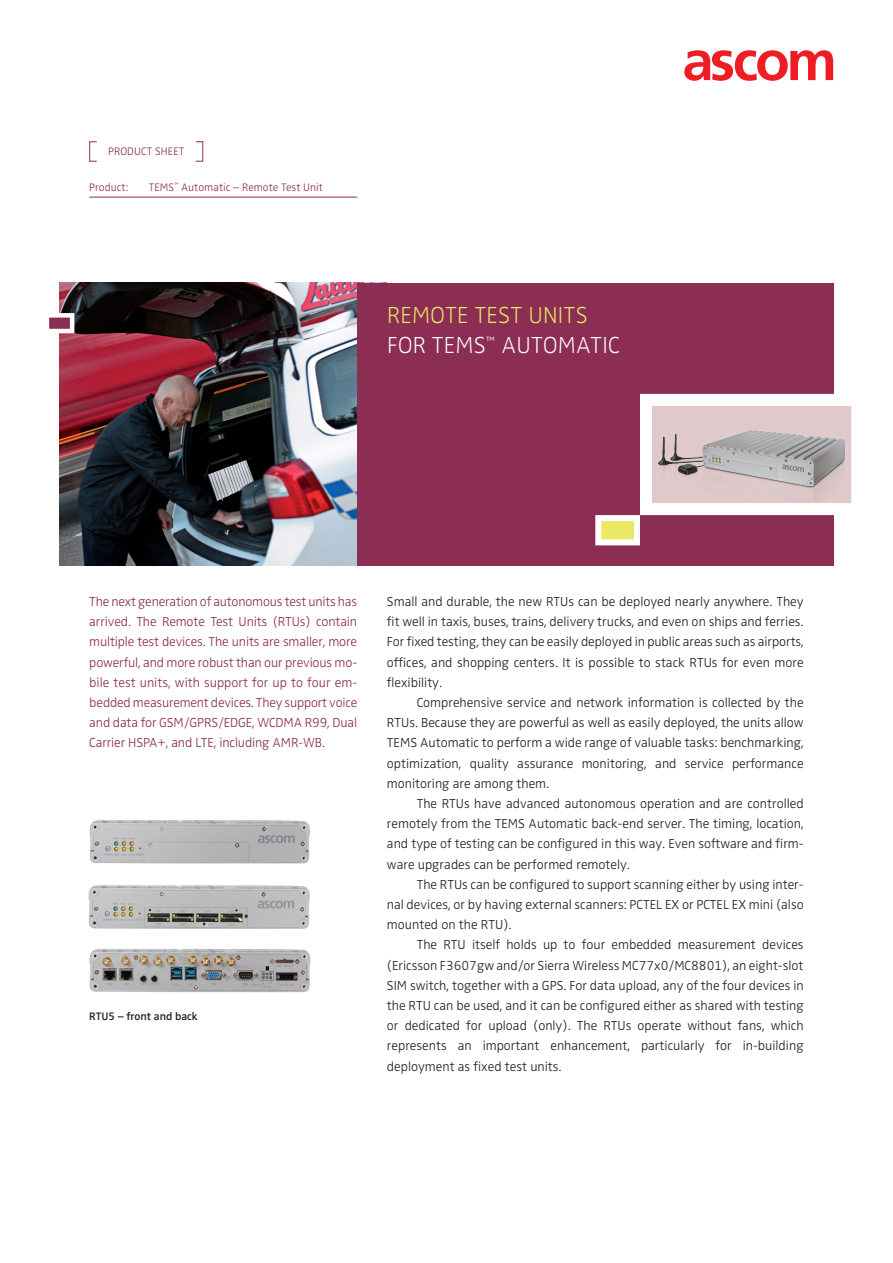
<style>
.page{position:relative;width:893px;height:1263px;background:#fff}
.page>*{position:absolute;margin:0;border:0;box-sizing:border-box;transform-origin:0 0}
.t1{font:200 24px/30.3px "Ascom Zwo";letter-spacing:.01em;color:#eae964}
.t2{font:200 24px "Ascom Zwo";color:#fff}
.t3{font:300 13.5px/20.2px "Ascom Zwo";color:#231f20;text-align:justify}
.t4{font:300 13.5px/20.2px "Ascom Zwo";letter-spacing:-.01em;color:#8c2e53;text-align:justify}
.t5{font:300 11.25px "Ascom Zwo";letter-spacing:.005em;color:#8c2e53}
.t6{font:600 11.25px "Ascom Zwo";color:#231f20}
.s1{color:#fff}
</style>
<div class="page">
<svg style="left:684px;top:50px;width:149px;height:31px"></svg>
<img style="left:89px;top:820px;width:221px;height:44px">
<img style="left:88px;top:885px;width:222px;height:44px">
<img style="left:60px;top:283px;width:297px;height:283px">
<div style="left:357px;top:283px;width:476px;height:283px;background:#8c2e53"></div>
<hr style="left:89px;top:197px;width:268px;height:1px;background:#8c2e53">
<div style="left:89px;top:141px;width:8px;height:21px;border:1px solid #8c2e53"></div>
<div style="left:195px;top:141px;width:8px;height:21px;border:1px solid #8c2e53"></div>
<div style="left:45px;top:313px;width:29px;height:20px;background:#8c2e53;border:4px solid #fff"></div>
<img style="left:653px;top:408px;width:197px;height:94px">
<div style="left:640px;top:394px;width:223px;height:121px;border:12px solid #fff"></div>
<div style="left:595px;top:515px;width:45px;height:30px;background:#eae964;border:6px solid #fff"></div>
<img style="left:89px;top:949px;width:221px;height:44px">
<p class="t5" style="left:108px;top:145px;width:78px">product sheet</p>
<p class="t5" style="left:89px;top:180px;width:51px">Product: TE</p>
<p class="t5" style="left:160px;top:180px;width:165px">MS <sup>™</sup> Automatic – Remote Test U nit</p>
<h1 class="t1" style="left:387px;top:300px;width:202px">REMOTE TEST UNITS<br><span class="s1">FOR TEMS</span><sup>™</sup> <span class="s1">AUTOM</span></h1>
<h1 class="t2" style="left:576px;top:332px;width:45px">ATIC</h1>
<p class="t4" style="left:89px;top:591px;width:269px">The next generation of autonomous test units has arrived. The Remote Test U nits (RTU s) contain multiple test devices. The units are smaller, more powerful, and more robust than our previous mo&shy;bile test units, with support for up to four em&shy;bedded measurement devices. They support voice and data for GSM/GPRS/EDGE, WCDMA R99, Dual Carrier HSPA+, and LTE, including AMR-WB.</p>
<p class="t3" style="left:387px;top:591px;width:418px">Small and durable, the new RTUs can be deployed nearly anywhere. They fit well in taxis, buses, trains, delivery trucks, and even on ships and ferries.<br>For fixed testing, they can be easily deployed in public areas such as airports, offices, and shopping centers. It is possible to stack RTUs for even more flexibility.</p>
<p class="t3" style="left:387px;top:692px;width:418px;text-indent:30px">Comprehensive service and network information is collected by the RTUs. Because they are powerful as well as easily deployed, the units allow TEMS Automatic to perform a wide range of valuable tasks: benchmarking, optimization, quality assurance monitoring, and service performance monitoring are among them.</p>
<p class="t3" style="left:387px;top:793px;width:418px;text-indent:30px">The RTUs have advanced autonomous operation and are controlled remotely from the TEMS Automatic back-end server. The timing, location, and type of testing can be configured in this way. Even software and firm&shy;ware upgrades can be performed remotely.</p>
<p class="t3" style="left:387px;top:874px;width:418px;text-indent:30px">The RTUs can be configured to support scanning either by using inter&shy;nal devices, or by having external scanners: PCTE</p>
<p class="t3" style="left:656px;top:894px;width:48px">L EX or PCTE</p>
<p class="t3" style="left:723px;top:894px;width:82px">L EX mini (also</p>
<p class="t6" style="left:89px;top:1010px;width:110px">RTU5 – front and back</p>
<p class="t3" style="left:417px;top:914px;width:96px;text-indent:-30px">mounted on the RTU).<br>The RTU</p>
<p class="t3" style="left:387px;top:935px;width:418px;text-indent:85px">itself holds up to four embedded measurement devices (Ericsson F3607gw and/or Sierra Wireless MC77x0/MC8801), an eight-slot SIM switch, together with a GPS. For data upload, any of the four devices in the RTU</p>
<p class="t3" style="left:387px;top:995px;width:418px;text-indent:47px">can be used, and it can be configured either as shared with testing or dedicated for upload (only). The RTUs operate without fans, which represents an important enhancement, particularly for in-building deployment as fixed test units.</p>
</div>
